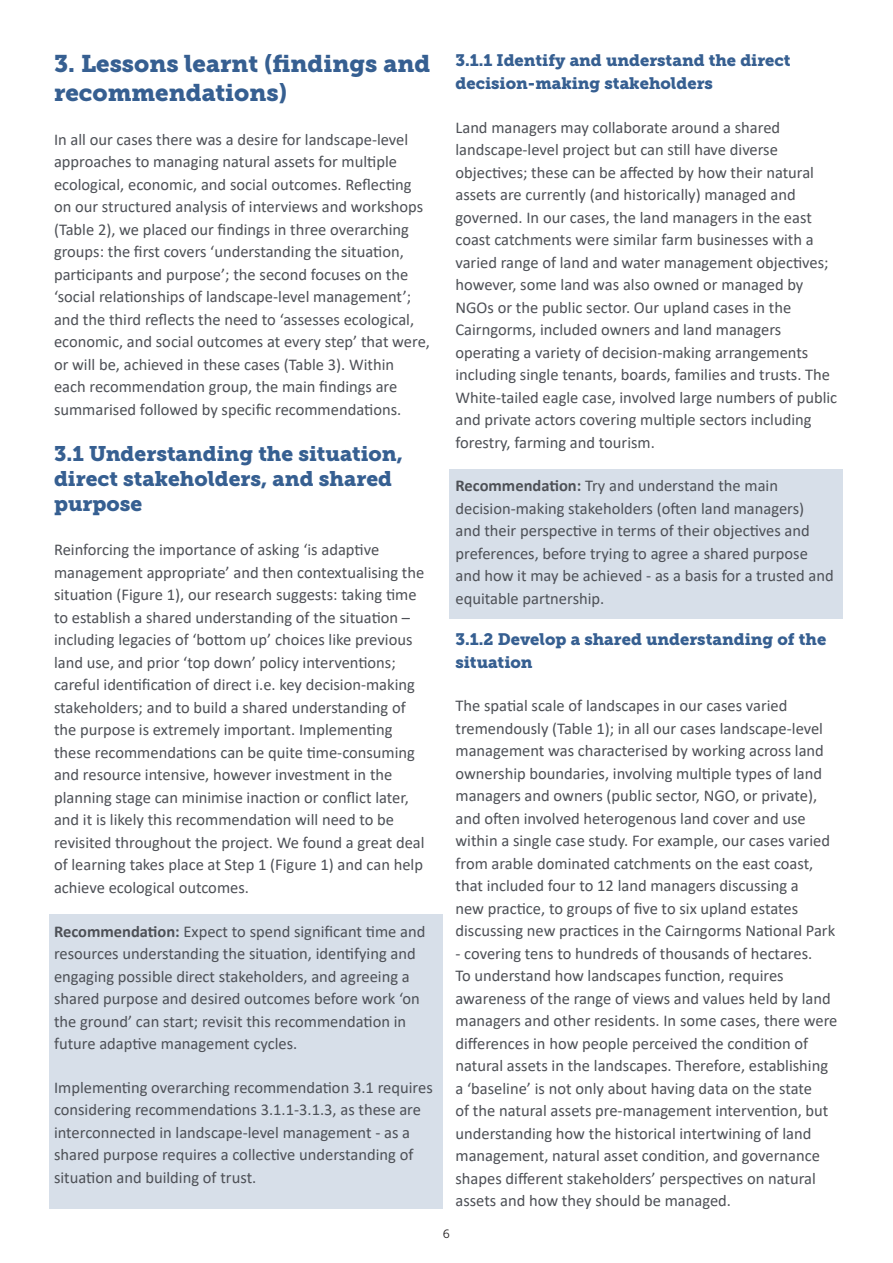
<style>
.page{position:relative;width:893px;height:1263px;background:#fff}
.page>*{position:absolute;margin:0;border:0;box-sizing:border-box;transform-origin:0 0}
.t1{font:24px/28.8px "Museo Slab 900";color:#365f91}
.t2{font:21px/25.2px "Museo Slab 900";color:#365f91}
.t3{font:16.5px/22.5px "Calibri";color:#4d5056}
.t4{font:16.5px/22.5px "Museo Slab 900";color:#365f91}
.t5{font:12px "Museo Slab 300";color:#231f20}
.s1{font-weight:700}
</style>
<div class="page">
<div style="left:450px;top:469px;width:393px;height:150px;background:#d7dfe9"></div>
<div style="left:49px;top:914px;width:393px;height:295px;background:#d7dfe9"></div>
<p class="t1" style="left:54px;top:49px;width:378px">3. Lessons learnt (findings and recommendations)</p>
<p class="t3" style="left:54px;top:127px;width:377px">In all our cases there was a desire for landscape-level approaches to managing natural assets for multiple ecological, economic, and social outcomes. Reflecting on our structured analysis of interviews and workshops (Table 2), we placed our findings in three overarching groups: the first covers ‘understanding the situation, participants and purpose’; the second focuses on the ‘social relationships of landscape-level management’; and the third reflects the need to ‘assesses ecological, economic, and social outcomes at every step’ that were, or will be, achieved in these cases (Table 3). Within each recommendation group, the main findings are summarised followed by specific recommendations.</p>
<p class="t2" style="left:54px;top:441px;width:350px">3.1 Understanding the situation, direct stakeholders, and shared purpose</p>
<p class="t3" style="left:54px;top:538px;width:372px">Reinforcing the importance of asking ‘is adaptive management appropriate’ and then contextualising the situation (Figure 1), our research suggests: taking time to establish a shared understanding of the situation – including legacies of ‘bottom up’ choices like previous land use, and prior ‘top down’ policy interventions; careful identification of direct i.e. key decision-making stakeholders; and to build a shared understanding of the purpose is extremely important. Implementing these recommendations can be quite time-consuming and resource intensive, however investment in the planning stage can minimise inaction or conflict later, and it is likely this recommendation will need to be revisited throughout the project. We found a great deal of learning takes place at Step 1 (Figure 1) and can help achieve ecological outcomes.</p>
<p class="t3" style="left:54px;top:919px;width:373px"><span class="s1">Recommendation:</span> Expect to spend significant time and resources understanding the situation, identifying and engaging possible direct stakeholders, and agreeing a shared purpose and desired outcomes before work ‘on the ground’ can start; revisit this recommendation in future adaptive management cycles.</p>
<p class="t3" style="left:54px;top:1076px;width:380px">Implementing overarching recommendation 3.1 requires considering recommendations 3.1.1-3.1.3, as these are interconnected in landscape-level management - as a shared purpose requires a collective understanding of situation and building of trust.</p>
<p class="t4" style="left:455px;top:49px;width:337px">3.1.1 Identify and understand the direct decision-making stakeholders</p>
<p class="t3" style="left:455px;top:115px;width:383px">Land managers may collaborate around a shared landscape-level project but can still have diverse objectives; these can be affected by how their natural assets are currently (and historically) managed and governed. In our cases, the land managers in the east coast catchments were similar farm businesses with a varied range of land and water management objectives; however, some land was also owned or managed by NGOs or the public sector. Our upland cases in the Cairngorms, included owners and land managers operating a variety of decision-making arrangements including single tenants, boards, families and trusts. The White-tailed eagle case, involved large numbers of public and private actors covering multiple sectors including forestry, farming and tourism.</p>
<p class="t3" style="left:455px;top:474px;width:380px"><span class="s1">Recommendation:</span> Try and understand the main decision-making stakeholders (often land managers)<br>and their perspective in terms of their objectives and preferences, before trying to agree a shared purpose and how it may be achieved - as a basis for a trusted and equitable partnership.</p>
<p class="t4" style="left:455px;top:628px;width:372px">3.1.2 Develop a shared understanding of the situation</p>
<p class="t3" style="left:455px;top:694px;width:381px">The spatial scale of landscapes in our cases varied tremendously (Table 1); in all our cases landscape-level management was characterised by working across land ownership boundaries, involving multiple types of land managers and owners (public sector, NGO, or private), and often involved heterogenous land cover and use within a single case study. For example, our cases varied from arable dominated catchments on the east coast, that included four to 12 land managers discussing a<br>new practice, to groups of five to six upland estates discussing new practices in the Cairngorms National Park</p>
<p class="t3" style="left:455px;top:942px;width:383px">- covering tens to hundreds of thousands of hectares.<br>To understand how landscapes function, requires awareness of the range of views and values held by land managers and other residents. In some cases, there were differences in how people perceived the condition of natural assets in the landscapes. Therefore, establishing a ‘baseline’ is not only about having data on the state<br>of the natural assets pre-management intervention, but understanding how the historical intertwining of land management, natural asset condition, and governance shapes different stakeholders’ perspectives on natural assets and how they should be managed.</p>
<p class="t5" style="left:443px;top:1227px;width:9px">6</p>
</div>
